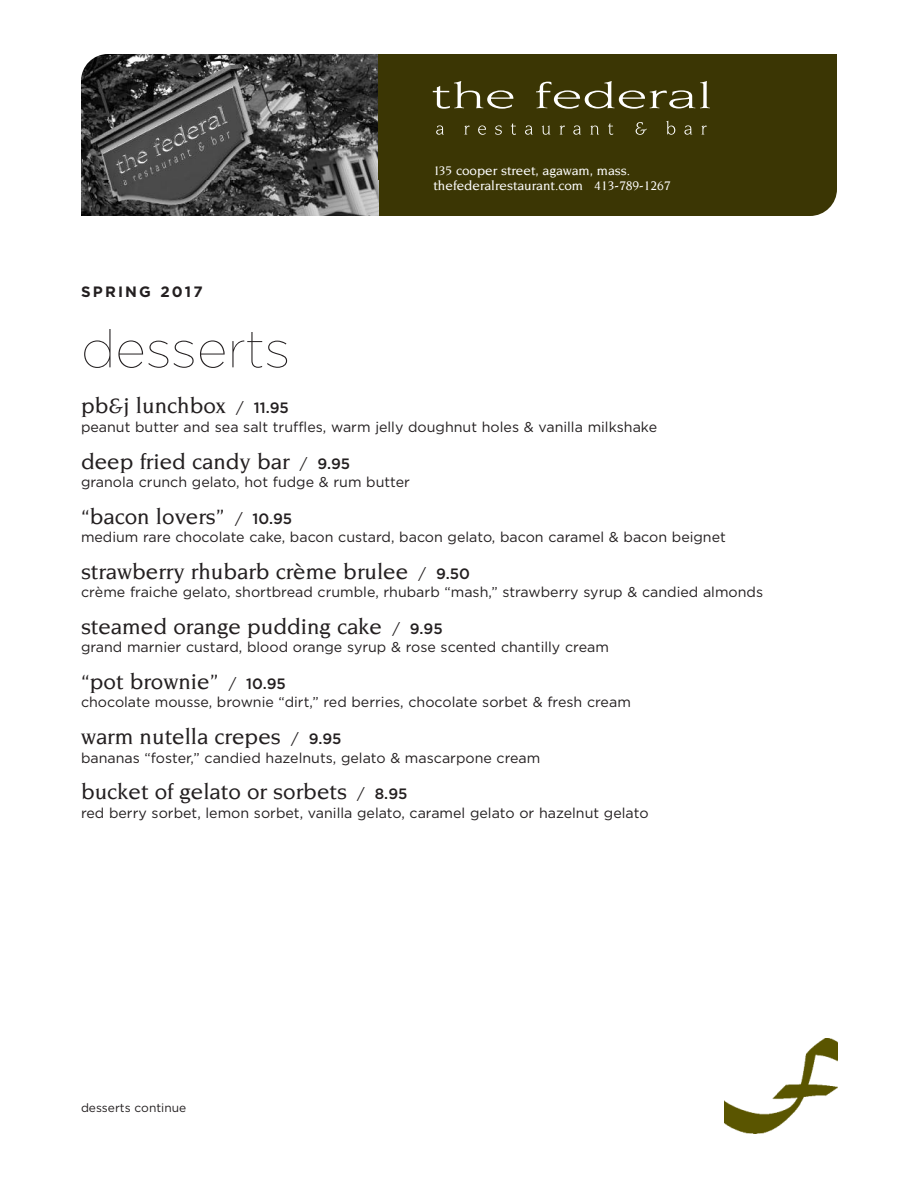
<style>
.page{position:relative;width:918px;height:1188px;background:#fff}
.page>*{position:absolute;margin:0;border:0;box-sizing:border-box;transform-origin:0 0}
.t1{font:100 52.5px "Gotham";color:#231f20}
.t2{font:500 22.5px "Novarese";color:#231f20}
.t3{font:700 15px "Gotham";letter-spacing:.145em;color:#231f20}
.t4{font:14.25px "Gotham";color:#231f20}
.t5{font:500 13.5px/15px "Novarese";color:#fff}
.t6{font:12px "Gotham";color:#231f20}
.s1{font-family:"Gotham";font-weight:400;font-size:15px}
.s2{font-family:"Gotham";font-size:15px}
</style>
<div class="page">
<img style="left:725px;top:1039px;width:113px;height:95px">
<div style="left:322px;top:54px;width:515px;height:162px;background:#3b3604;border-radius:27px"></div>
<svg style="left:433px;top:81px;width:80px;height:28px"></svg>
<svg style="left:536px;top:81px;width:174px;height:28px"></svg>
<svg style="left:436px;top:125px;width:8px;height:10px"></svg>
<svg style="left:464px;top:123px;width:149px;height:12px"></svg>
<svg style="left:636px;top:122px;width:11px;height:13px"></svg>
<svg style="left:666px;top:121px;width:41px;height:14px"></svg>
<div style="left:760px;top:54px;width:77px;height:106px;background:#3b3604"></div>
<img style="left:81px;top:54px;width:297px;height:162px;border-radius:27px">
<img style="left:81px;top:180px;width:204px;height:36px">
<img style="left:285px;top:54px;width:93px;height:162px">
<p class="t5" style="left:433px;top:163px;width:239px">135 cooper street, agawam, mass. thefederalrestaurant.com 413-789-1267</p>
<p class="t3" style="left:81px;top:283px;width:123px">SPRING 2017</p>
<h1 class="t1" style="left:81px;top:319px;width:211px">desserts</h1>
<h2 class="t2" style="left:81px;top:397px;width:209px">pb&amp;j lunchbox <span class="s1">/</span> <span class="s2">11.95</span></h2>
<p class="t4" style="left:81px;top:419px;width:578px">peanut butter and sea salt truffles, warm jelly doughnut holes &amp; vanilla milkshake</p>
<h2 class="t2" style="left:81px;top:452px;width:271px">deep fried candy bar <span class="s1">/</span> <span class="s2">9.95</span></h2>
<p class="t4" style="left:81px;top:474px;width:331px">granola crunch gelato, hot fudge &amp; rum butter</p>
<h2 class="t2" style="left:81px;top:507px;width:213px">“bacon lovers” <span class="s1">/</span> <span class="s2">10.95</span></h2>
<p class="t4" style="left:81px;top:529px;width:646px">medium rare chocolate cake, bacon custard, bacon gelato, bacon caramel &amp; bacon beignet</p>
<h2 class="t2" style="left:81px;top:562px;width:391px">strawberry rhubarb crème brulee <span class="s1">/</span> <span class="s2">9.50</span></h2>
<p class="t4" style="left:81px;top:584px;width:684px">crème fraiche gelato, shortbread crumble, rhubarb “mash,” strawberry syrup &amp; candied almonds</p>
<h2 class="t2" style="left:81px;top:618px;width:363px">steamed orange pudding cake <span class="s1">/</span> <span class="s2">9.95</span></h2>
<p class="t4" style="left:81px;top:639px;width:529px">grand marnier custard, blood orange syrup &amp; rose scented chantilly cream</p>
<h2 class="t2" style="left:81px;top:673px;width:206px">“pot brownie” <span class="s1">/</span> <span class="s2">10.95</span></h2>
<p class="t4" style="left:81px;top:694px;width:551px">chocolate mousse, brownie “dirt,” red berries, chocolate sorbet &amp; fresh cream</p>
<h2 class="t2" style="left:81px;top:728px;width:262px">warm nutella crepes <span class="s1">/</span> <span class="s2">9.95</span></h2>
<p class="t4" style="left:81px;top:749px;width:461px">bananas “foster,” candied hazelnuts, gelato &amp; mascarpone cream</p>
<h2 class="t2" style="left:81px;top:783px;width:328px">bucket of gelato or sorbets <span class="s1">/</span> <span class="s2">8.95</span></h2>
<p class="t4" style="left:81px;top:804px;width:569px">red berry sorbet, lemon sorbet, vanilla gelato, caramel gelato or hazelnut gelato</p>
<p class="t6" style="left:81px;top:1101px;width:107px">desserts continue</p>
</div>
